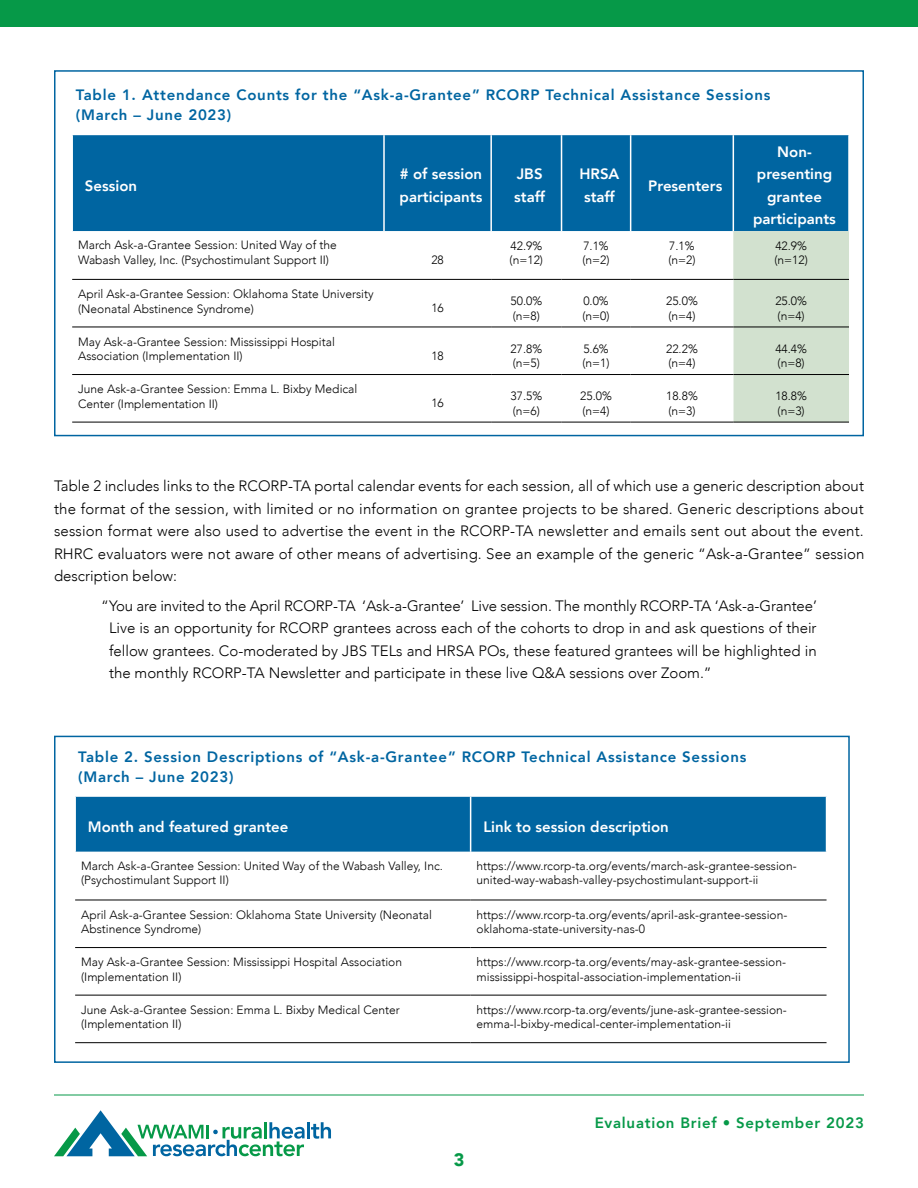
<style>
.page{position:relative;width:918px;height:1188px;background:#fff}
.page>*{position:absolute;margin:0;border:0;box-sizing:border-box;transform-origin:0 0}
.t1{font:900 18px "Avenir";color:#069948}
.Body_Frutiger{font:300 15px/22.5px "Avenir";color:#000;text-align:justify}
.Figures{font:800 15px/19.5px "Avenir";letter-spacing:.05em;color:#0065a1}
.Key_Findings{font:800 15px/22.5px "Avenir";color:#fff}
.t2{font:800 15px "Avenir";letter-spacing:.05em;color:#069948}
.Table_in_table_box{font:300 12px/14.4px "Avenir";color:#000}
</style>
<div class="page">
<div style="left:0;top:0;width:918px;height:27px;background:#069948"></div>
<hr style="left:54px;top:1095px;width:810px;height:1px;background:#069948">
<hr style="left:307px;top:1122px;width:3px;height:16px;background:#0065a1">
<svg style="left:311px;top:1122px;width:20px;height:17px"></svg>
<svg style="left:54px;top:1110px;width:251px;height:46px"></svg>
<div style="left:54px;top:70px;width:810px;height:366px;border:2px solid #0065a1"></div>
<div style="left:73px;top:135px;width:775px;height:96px;background:#0065a1"></div>
<svg style="left:72px;top:231px;width:661px;height:191px"></svg>
<div style="left:733px;top:231px;width:116px;height:191px;background:#d2e1cf"></div>
<svg style="left:384px;top:280px;width:349px;height:142px"></svg>
<hr style="left:490px;top:135px;width:2px;height:96px;background:#fff">
<hr style="left:561px;top:135px;width:1px;height:96px;background:#fff">
<hr style="left:630px;top:135px;width:1px;height:96px;background:#fff">
<hr style="left:733px;top:135px;width:1px;height:96px;background:#fff">
<hr style="left:72px;top:279px;width:312px;height:1px;background:#000">
<hr style="left:384px;top:279px;width:107px;height:1px;background:#000">
<hr style="left:491px;top:279px;width:71px;height:1px;background:#000">
<hr style="left:562px;top:279px;width:69px;height:1px;background:#000">
<hr style="left:631px;top:279px;width:102px;height:1px;background:#000">
<hr style="left:733px;top:279px;width:116px;height:1px;background:#000">
<hr style="left:72px;top:327px;width:312px;height:1px;background:#000">
<hr style="left:384px;top:327px;width:107px;height:1px;background:#000">
<hr style="left:491px;top:327px;width:71px;height:1px;background:#000">
<hr style="left:562px;top:327px;width:69px;height:1px;background:#000">
<hr style="left:631px;top:327px;width:102px;height:1px;background:#000">
<hr style="left:733px;top:327px;width:116px;height:1px;background:#000">
<hr style="left:72px;top:374px;width:312px;height:1px;background:#000">
<hr style="left:384px;top:374px;width:107px;height:1px;background:#000">
<hr style="left:491px;top:374px;width:71px;height:1px;background:#000">
<hr style="left:562px;top:374px;width:69px;height:1px;background:#000">
<hr style="left:631px;top:374px;width:102px;height:1px;background:#000">
<hr style="left:733px;top:374px;width:116px;height:1px;background:#000">
<hr style="left:72px;top:422px;width:312px;height:1px;background:#000">
<hr style="left:384px;top:422px;width:107px;height:1px;background:#000">
<hr style="left:491px;top:422px;width:71px;height:1px;background:#000">
<hr style="left:562px;top:422px;width:69px;height:1px;background:#000">
<hr style="left:631px;top:422px;width:102px;height:1px;background:#000">
<hr style="left:733px;top:422px;width:116px;height:1px;background:#000">
<hr style="left:383px;top:135px;width:2px;height:96px;background:#fff">
<div style="left:54px;top:736px;width:796px;height:327px;border:2px solid #0065a1"></div>
<div style="left:76px;top:797px;width:750px;height:55px;background:#0065a1"></div>
<svg style="left:75px;top:899px;width:752px;height:96px"></svg>
<svg style="left:471px;top:901px;width:356px;height:94px"></svg>
<hr style="left:75px;top:900px;width:396px;height:1px;background:#000">
<hr style="left:471px;top:900px;width:356px;height:1px;background:#000">
<hr style="left:75px;top:947px;width:396px;height:1px;background:#000">
<hr style="left:471px;top:947px;width:356px;height:1px;background:#000">
<hr style="left:75px;top:995px;width:396px;height:1px;background:#000">
<hr style="left:471px;top:995px;width:356px;height:1px;background:#000">
<hr style="left:75px;top:1042px;width:396px;height:1px;background:#000">
<hr style="left:471px;top:1042px;width:356px;height:1px;background:#000">
<hr style="left:470px;top:797px;width:1px;height:55px;background:#fff">
<p class="Figures" style="left:76px;top:85px;width:696px">Table 1. Attendance Counts for the “Ask-a-Grantee” RCORP Technical Assistance Sessions (March – June 2023)</p>
<p class="Key_Findings" style="left:85px;top:174px;width:54px">Session</p>
<p class="Key_Findings" style="left:400px;top:163px;width:84px"># of session participants</p>
<p class="Key_Findings" style="left:514px;top:163px;width:32px">JBS staff</p>
<p class="Key_Findings" style="left:579px;top:163px;width:42px;text-align:center">HRSA staff</p>
<p class="Key_Findings" style="left:648px;top:174px;width:76px">Presenters</p>
<p class="Table_in_table_box" style="left:78px;top:238px;width:260px">March Ask-a-Grantee Session: United Way of the<br>Wabash Valley, Inc. (Psychostimulant Support II)</p>
<p class="Table_in_table_box" style="left:78px;top:287px;width:297px">April Ask-a-Grantee Session: Oklahoma State University (Neonatal Abstinence Syndrome)</p>
<p class="Table_in_table_box" style="left:78px;top:334px;width:258px">May Ask-a-Grantee Session: Mississippi Hospital<br>Association (Implementation II)</p>
<p class="Table_in_table_box" style="left:78px;top:382px;width:281px">June Ask-a-Grantee Session: Emma L. Bixby Medical<br>Center (Implementation II)</p>
<p class="Table_in_table_box" style="left:431px;top:253px;width:14px">28</p>
<p class="Table_in_table_box" style="left:431px;top:301px;width:14px">16</p>
<p class="Table_in_table_box" style="left:431px;top:349px;width:14px">18</p>
<p class="Table_in_table_box" style="left:431px;top:396px;width:14px">16</p>
<p class="Table_in_table_box" style="left:511px;top:238px;width:33px">42.9%</p>
<p class="Table_in_table_box" style="left:510px;top:253px;width:35px">(n=12)</p>
<p class="Table_in_table_box" style="left:583px;top:238px;width:27px">7.1%</p>
<p class="Table_in_table_box" style="left:583px;top:253px;width:29px">(n=2)</p>
<p class="Table_in_table_box" style="left:669px;top:238px;width:27px">7.1%</p>
<p class="Table_in_table_box" style="left:668px;top:253px;width:29px">(n=2)</p>
<p class="Table_in_table_box" style="left:511px;top:294px;width:33px">50.0%</p>
<p class="Table_in_table_box" style="left:513px;top:308px;width:29px">(n=8)</p>
<p class="Table_in_table_box" style="left:583px;top:294px;width:27px">0.0%</p>
<p class="Table_in_table_box" style="left:583px;top:308px;width:29px">(n=0)</p>
<p class="Table_in_table_box" style="left:666px;top:294px;width:33px">25.0%</p>
<p class="Table_in_table_box" style="left:668px;top:308px;width:29px">(n=4)</p>
<p class="Table_in_table_box" style="left:511px;top:341px;width:33px">27.8%</p>
<p class="Table_in_table_box" style="left:513px;top:356px;width:29px">(n=5)</p>
<p class="Table_in_table_box" style="left:583px;top:341px;width:27px">5.6%</p>
<p class="Table_in_table_box" style="left:583px;top:356px;width:29px">(n=1)</p>
<p class="Table_in_table_box" style="left:666px;top:341px;width:33px">22.2%</p>
<p class="Table_in_table_box" style="left:668px;top:356px;width:29px">(n=4)</p>
<p class="Table_in_table_box" style="left:511px;top:389px;width:33px">37.5%</p>
<p class="Table_in_table_box" style="left:513px;top:403px;width:29px">(n=6)</p>
<p class="Table_in_table_box" style="left:580px;top:389px;width:33px">25.0%</p>
<p class="Table_in_table_box" style="left:583px;top:403px;width:29px">(n=4)</p>
<p class="Table_in_table_box" style="left:666px;top:389px;width:33px">18.8%</p>
<p class="Table_in_table_box" style="left:668px;top:403px;width:29px">(n=3)</p>
<p class="Key_Findings" style="left:753px;top:141px;width:84px;text-align:center">Non&shy;presenting grantee participants</p>
<p class="Table_in_table_box" style="left:775px;top:238px;width:33px">42.9%</p>
<p class="Table_in_table_box" style="left:774px;top:253px;width:35px">(n=12)</p>
<p class="Table_in_table_box" style="left:775px;top:294px;width:33px">25.0%</p>
<p class="Table_in_table_box" style="left:778px;top:308px;width:29px">(n=4)</p>
<p class="Table_in_table_box" style="left:775px;top:341px;width:33px">44.4%</p>
<p class="Table_in_table_box" style="left:778px;top:356px;width:29px">(n=8)</p>
<p class="Table_in_table_box" style="left:775px;top:389px;width:33px">18.8%</p>
<p class="Table_in_table_box" style="left:778px;top:403px;width:29px">(n=3)</p>
<p class="Body_Frutiger" style="left:54px;top:475px;width:812px">Table 2 includes links to the RCORP-TA portal calendar events for each session, all of which use a generic description about the format of the session, with limited or no information on grantee projects to be shared. Generic descriptions about session format were also used to advertise the event in the RCORP-TA newsletter and emails sent out about the event.<br>RHRC evaluators were not aware of other means of advertising. See an example of the generic “Ask-a-Grantee” session description below:</p>
<p class="Body_Frutiger" style="left:109px;top:594px;width:709px;text-indent:-8px">“You are invited to the April RCORP-TA ‘Ask-a-Grantee’ Live session. The monthly RCORP-TA ‘Ask-a-Grantee’ Live is an opportunity for RCORP grantees across each of the cohorts to drop in and ask questions of their fellow grantees. Co-moderated by JBS TELs and HRSA POs, these featured grantees will be highlighted in the monthly RCORP-TA Newsletter and participate in these live Q&amp;A sessions over Zoom.”</p>
<p class="Figures" style="left:78px;top:747px;width:670px">Table 2. Session Descriptions of “Ask-a-Grantee” RCORP Technical Assistance Sessions (March – June 2023)</p>
<p class="Key_Findings" style="left:88px;top:815px;width:202px">Month and featured grantee</p>
<p class="Key_Findings" style="left:483px;top:815px;width:187px">Link to session description</p>
<p class="Table_in_table_box" style="left:81px;top:858px;width:363px">March Ask-a-Grantee Session: United Way of the Wabash Valley, Inc. (Psychostimulant Support II)</p>
<p class="Table_in_table_box" style="left:477px;top:858px;width:322px">https://www.rcorp-ta.org/events/march-ask-grantee-session&shy;united-way-wabash-valley-psychostimulant-support-ii</p>
<p class="Table_in_table_box" style="left:81px;top:907px;width:352px">April Ask-a-Grantee Session: Oklahoma State University (Neonatal<br>Abstinence Syndrome)</p>
<p class="Table_in_table_box" style="left:477px;top:907px;width:312px">https://www.rcorp-ta.org/events/april-ask-grantee-session&shy;oklahoma-state-university-nas-0</p>
<p class="Table_in_table_box" style="left:81px;top:955px;width:322px">May Ask-a-Grantee Session: Mississippi Hospital Association (Implementation II)</p>
<p class="Table_in_table_box" style="left:477px;top:955px;width:311px">https://www.rcorp-ta.org/events/may-ask-grantee-session&shy;mississippi-hospital-association-implementation-ii</p>
<p class="Table_in_table_box" style="left:81px;top:1003px;width:320px">June Ask-a-Grantee Session: Emma L. Bixby Medical Center (Implementation II)</p>
<p class="Table_in_table_box" style="left:477px;top:1003px;width:312px">https://www.rcorp-ta.org/events/june-ask-grantee-session&shy;emma-l-bixby-medical-center-implementation-ii</p>
<h1 class="t1" style="left:454px;top:1144px;width:12px">3</h1>
<p class="t2" style="left:595px;top:1111px;width:271px">Evaluation Brief • September 2023</p>
</div>
